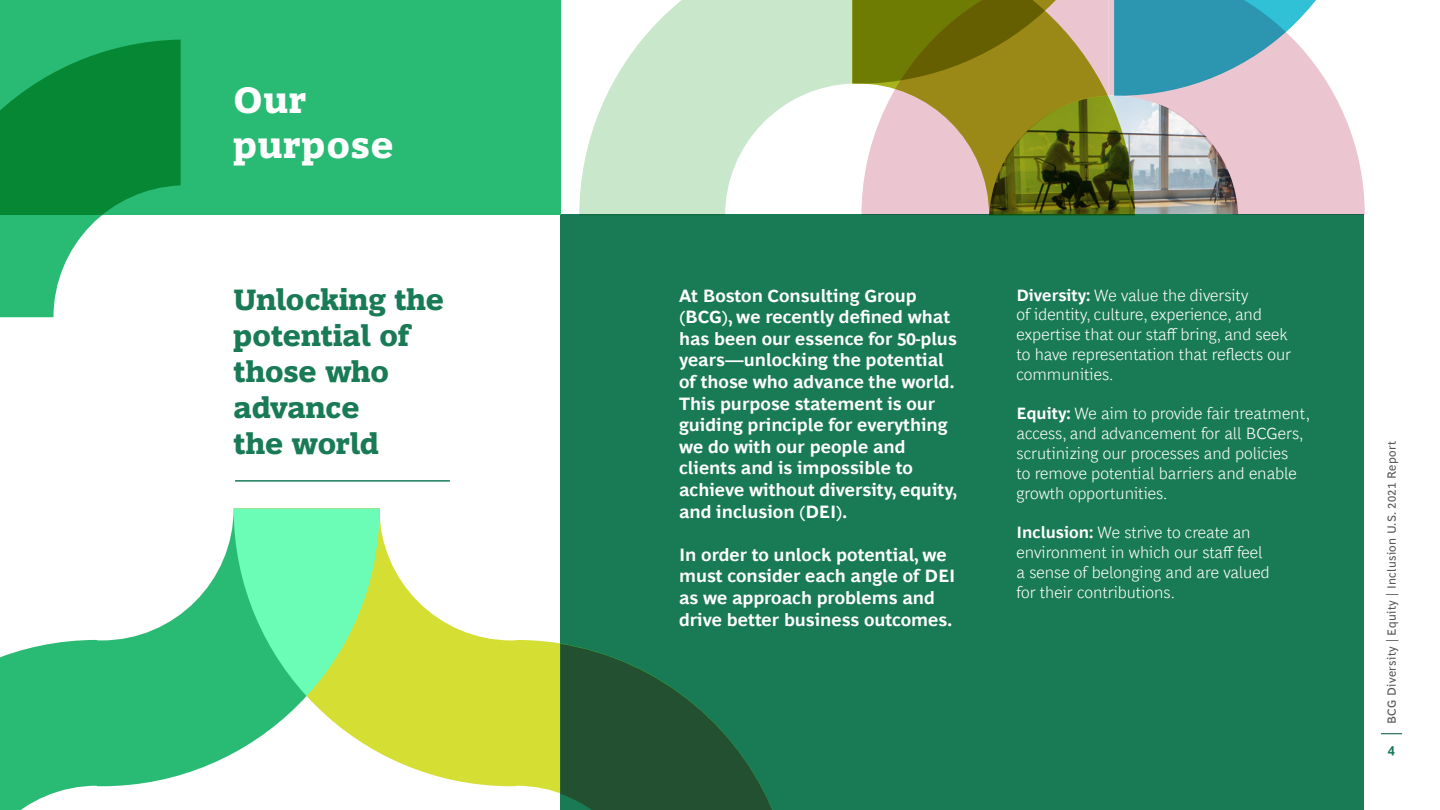
<style>
.page{position:relative;width:1440px;height:810px;background:#fff}
.page>*{position:absolute;margin:0;border:0;box-sizing:border-box;transform-origin:0 0}
.t1{font:800 37.5px/45px "Henderson BCG Mod";letter-spacing:.03em;color:#fff}
.t2{font:800 30px/36px "Henderson BCG Mod";color:#197a56}
.t3{font:700 18px/21.6px "Henderson BCG Sans";color:#fff}
.t4{font:300 16.5px/19.8px "Henderson BCG Sans";color:#fff}
.t5{font:700 13.5px "Henderson BCG Sans";color:#197a56}
.t6{font:12px "Henderson BCG Sans";letter-spacing:.03em;color:#575757}
.s1{font-weight:700}
</style>
<div class="page">
<div style="left:560px;top:215px;width:803px;height:595px;background:#197a56"></div>
<div style="left:0;top:0;width:560px;height:215px;background:#29ba74"></div>
<svg style="left:579px;top:96px;width:273px;height:119px;fill:#c9e7ca"></svg>
<svg style="left:861px;top:96px;width:247px;height:119px"></svg>
<svg style="left:1108px;top:96px;width:256px;height:119px;fill:#ebc5d0"></svg>
<svg style="left:606px;top:0;width:729px;height:96px"></svg>
<hr style="left:235px;top:480px;width:215px;height:2px;background:#197a56">
<svg style="left:1381px;top:733px;width:21px;height:1px"></svg>
<svg style="left:379px;top:509px;width:183px;height:285px;fill:#d4de33"></svg>
<svg style="left:0;top:40px;width:181px;height:277px;fill:#068734"></svg>
<svg style="left:560px;top:644px;width:212px;height:166px"></svg>
<svg style="left:0;top:509px;width:379px;height:301px"></svg>
<h1 class="t1" style="left:234px;top:75px;width:162px">Our purpose</h1>
<h2 class="t2" style="left:234px;top:280px;width:212px">Unlocking the potential of those who advance<br>the world</h2>
<p class="t3" style="left:679px;top:283px;width:280px">At Boston Consulting Group (BCG), we recently defined what has been our essence for 50-plus years—unlocking the potential of those who advance the world.<br>This purpose statement is our guiding principle for everything we do with our people and clients and is impossible to achieve without diversity, equity, and inclusion (DEI).</p>
<p class="t3" style="left:679px;top:542px;width:278px">In order to unlock potential, we must consider each angle of DEI as we approach problems and drive better business outcomes.</p>
<p class="t4" style="left:1016px;top:284px;width:276px"><span class="s1">Diversity:</span> We value the diversity<br>of identity, culture, experience, and expertise that our staff bring, and seek to have representation that reflects our communities.</p>
<p class="t4" style="left:1016px;top:402px;width:295px"><span class="s1">Equity:</span> We aim to provide fair treatment, access, and advancement for all BCGers, scrutinizing our processes and policies<br>to remove potential barriers and enable growth opportunities.</p>
<p class="t4" style="left:1016px;top:521px;width:255px"><span class="s1">Inclusion:</span> We strive to create an environment in which our staff feel a sense of belonging and are valued for their contributions.</p>
<p class="t6" style="left:1383px;top:724px;width:284px;rotate:-90deg">BCG Diversity | Equity | Inclusion U.S. 2021 Report</p>
<p class="t5" style="left:1388px;top:741px;width:9px">4</p>
</div>
